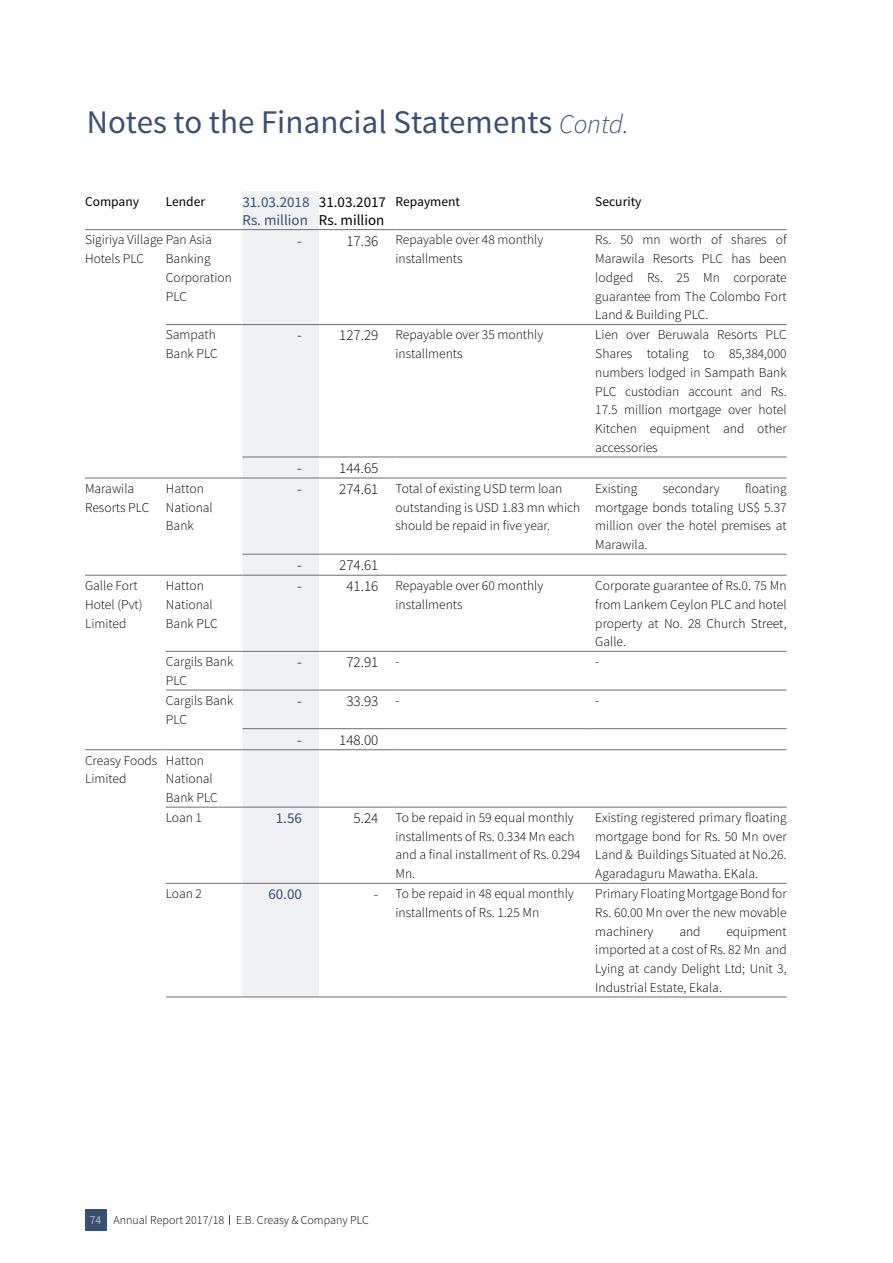
<style>
.page{position:relative;width:893px;height:1263px;background:#fff}
.page>*{position:absolute;margin:0;border:0;box-sizing:border-box;transform-origin:0 0}
.t1{font:33px "Source Sans Pro";color:#385072}
.t2{font:15px/17.2px "Source Sans Pro";color:#385072}
.t3{font:300 15px "Source Sans Pro";color:#000}
.t4{font:15px/17.2px "Source Sans Pro";color:#000}
.t5{font:300 13.5px/18.8px "Source Sans Pro";color:#000}
.t6{font:13.5px "Source Sans Pro";color:#000}
.t7{font:300 12px "Source Sans Pro";color:#000}
.s1{font-weight:300;font-style:italic;font-size:27px}
.s2{font-size:15px}
.s3{font-size:13.5px}
.s4{color:#fff}
</style>
<div class="page">
<div style="left:85px;top:1209px;width:21px;height:21px;background:#385072"></div>
<div style="left:242px;top:191px;width:77px;height:806px;background:#eff1f4"></div>
<hr style="left:166px;top:807px;width:76px;height:1px;background:#6d6e71">
<hr style="left:242px;top:807px;width:77px;height:1px;background:#6d6e71">
<hr style="left:319px;top:807px;width:76px;height:1px;background:#6d6e71">
<hr style="left:395px;top:807px;width:196px;height:1px;background:#6d6e71">
<hr style="left:591px;top:807px;width:196px;height:1px;background:#6d6e71">
<hr style="left:166px;top:883px;width:76px;height:1px;background:#6d6e71">
<hr style="left:242px;top:883px;width:77px;height:1px;background:#6d6e71">
<hr style="left:319px;top:883px;width:76px;height:1px;background:#6d6e71">
<hr style="left:395px;top:883px;width:196px;height:1px;background:#6d6e71">
<hr style="left:591px;top:883px;width:196px;height:1px;background:#6d6e71">
<hr style="left:166px;top:997px;width:76px;height:1px;background:#6d6e71">
<hr style="left:242px;top:997px;width:77px;height:1px;background:#6d6e71">
<hr style="left:319px;top:997px;width:76px;height:1px;background:#6d6e71">
<hr style="left:395px;top:997px;width:196px;height:1px;background:#6d6e71">
<hr style="left:591px;top:997px;width:196px;height:1px;background:#6d6e71">
<hr style="left:166px;top:229px;width:76px;height:1px;background:#6d6e71">
<hr style="left:242px;top:229px;width:77px;height:1px;background:#6d6e71">
<hr style="left:319px;top:229px;width:76px;height:1px;background:#6d6e71">
<hr style="left:395px;top:229px;width:196px;height:1px;background:#6d6e71">
<hr style="left:591px;top:229px;width:196px;height:1px;background:#6d6e71">
<hr style="left:85px;top:229px;width:81px;height:1px;background:#6d6e71">
<hr style="left:166px;top:324px;width:76px;height:1px;background:#6d6e71">
<hr style="left:242px;top:324px;width:77px;height:1px;background:#6d6e71">
<hr style="left:319px;top:324px;width:76px;height:1px;background:#6d6e71">
<hr style="left:395px;top:324px;width:196px;height:1px;background:#6d6e71">
<hr style="left:591px;top:324px;width:196px;height:1px;background:#6d6e71">
<hr style="left:242px;top:554px;width:77px;height:1px;background:#6d6e71">
<hr style="left:319px;top:554px;width:76px;height:1px;background:#6d6e71">
<hr style="left:395px;top:554px;width:196px;height:1px;background:#6d6e71">
<hr style="left:591px;top:554px;width:196px;height:1px;background:#6d6e71">
<hr style="left:242px;top:575px;width:77px;height:1px;background:#6d6e71">
<hr style="left:319px;top:575px;width:76px;height:1px;background:#6d6e71">
<hr style="left:395px;top:575px;width:196px;height:1px;background:#6d6e71">
<hr style="left:591px;top:575px;width:196px;height:1px;background:#6d6e71">
<hr style="left:85px;top:575px;width:81px;height:1px;background:#6d6e71">
<hr style="left:166px;top:575px;width:76px;height:1px;background:#6d6e71">
<hr style="left:85px;top:478px;width:81px;height:1px;background:#6d6e71">
<hr style="left:166px;top:478px;width:76px;height:1px;background:#6d6e71">
<hr style="left:242px;top:478px;width:77px;height:1px;background:#6d6e71">
<hr style="left:319px;top:478px;width:76px;height:1px;background:#6d6e71">
<hr style="left:395px;top:478px;width:196px;height:1px;background:#6d6e71">
<hr style="left:591px;top:478px;width:196px;height:1px;background:#6d6e71">
<hr style="left:85px;top:749px;width:81px;height:1px;background:#6d6e71">
<hr style="left:166px;top:749px;width:76px;height:1px;background:#6d6e71">
<hr style="left:242px;top:749px;width:77px;height:1px;background:#6d6e71">
<hr style="left:319px;top:749px;width:76px;height:1px;background:#6d6e71">
<hr style="left:395px;top:749px;width:196px;height:1px;background:#6d6e71">
<hr style="left:591px;top:749px;width:196px;height:1px;background:#6d6e71">
<hr style="left:242px;top:457px;width:77px;height:1px;background:#6d6e71">
<hr style="left:319px;top:457px;width:76px;height:1px;background:#6d6e71">
<hr style="left:395px;top:457px;width:196px;height:1px;background:#6d6e71">
<hr style="left:591px;top:457px;width:196px;height:1px;background:#6d6e71">
<hr style="left:166px;top:651px;width:76px;height:1px;background:#6d6e71">
<hr style="left:242px;top:651px;width:77px;height:1px;background:#6d6e71">
<hr style="left:319px;top:651px;width:76px;height:1px;background:#6d6e71">
<hr style="left:395px;top:651px;width:196px;height:1px;background:#6d6e71">
<hr style="left:591px;top:651px;width:196px;height:1px;background:#6d6e71">
<hr style="left:166px;top:690px;width:76px;height:1px;background:#6d6e71">
<hr style="left:242px;top:690px;width:77px;height:1px;background:#6d6e71">
<hr style="left:319px;top:690px;width:76px;height:1px;background:#6d6e71">
<hr style="left:395px;top:690px;width:196px;height:1px;background:#6d6e71">
<hr style="left:591px;top:690px;width:196px;height:1px;background:#6d6e71">
<hr style="left:242px;top:728px;width:77px;height:1px;background:#6d6e71">
<hr style="left:319px;top:728px;width:76px;height:1px;background:#6d6e71">
<hr style="left:395px;top:728px;width:196px;height:1px;background:#6d6e71">
<hr style="left:591px;top:728px;width:196px;height:1px;background:#6d6e71">
<h1 class="t1" style="left:87px;top:101px;width:543px">Notes to the Financial Statements <span class="s1">Contd.</span></h1>
<p class="t6" style="left:85px;top:193px;width:56px">Company</p>
<p class="t6" style="left:166px;top:193px;width:41px">Lender</p>
<p class="t2" style="left:242px;top:194px;width:69px">31.03.2018<br>Rs. million</p>
<p class="t4" style="left:319px;top:194px;width:69px">31.03.2017<br>Rs. million</p>
<p class="t6" style="left:395px;top:193px;width:66px">Repayment</p>
<p class="t6" style="left:595px;top:193px;width:48px">Security</p>
<p class="t5" style="left:85px;top:231px;width:128px">Sigiriya Village Pan Asia<br>Hotels PLC</p>
<p class="t2" style="left:297px;top:232px;width:6px">-</p>
<p class="t5" style="left:395px;top:231px;width:149px;text-indent:-49px"><span class="s2">17.36</span> Repayable over 48 monthly installments</p>
<p class="t5" style="left:595px;top:231px;width:193px;text-align:justify">Rs. 50 mn worth of shares of Marawila Resorts PLC has been lodged Rs. 25 Mn corporate guarantee from The Colombo Fort Land &amp; Building PLC.</p>
<p class="t5" style="left:166px;top:249px;width:68px">Banking<br>Corporation<br>PLC</p>
<p class="t5" style="left:166px;top:326px;width:53px">Sampath<br>Bank PLC</p>
<p class="t2" style="left:297px;top:327px;width:6px">-</p>
<p class="t5" style="left:395px;top:326px;width:149px;text-indent:-56px"><span class="s2">127.29</span> Repayable over 35 monthly installments</p>
<p class="t5" style="left:595px;top:326px;width:193px;text-align:justify">Lien over Beruwala Resorts PLC Shares totaling to 85,384,000 numbers lodged in Sampath Bank PLC custodian account and Rs.<br>17.5 million mortgage over hotel Kitchen equipment and other accessories</p>
<p class="t2" style="left:297px;top:460px;width:6px">-</p>
<p class="t3" style="left:339px;top:459px;width:41px">144.65</p>
<p class="t5" style="left:85px;top:479px;width:66px">Marawila<br>Resorts PLC</p>
<p class="t5" style="left:166px;top:479px;width:48px">Hatton<br>National<br>Bank</p>
<p class="t2" style="left:297px;top:481px;width:6px">-</p>
<p class="t5" style="left:395px;top:479px;width:186px;text-indent:-56px"><span class="s2">274.61</span> Total of existing USD term loan outstanding is USD 1.83 mn which should be repaid in five year.</p>
<p class="t5" style="left:595px;top:479px;width:44px">Existing</p>
<p class="t5" style="left:663px;top:479px;width:58px">secondary</p>
<p class="t5" style="left:595px;top:479px;width:193px;text-align:justify;text-indent:150px">floating mortgage bonds totaling US$ 5.37 million over the hotel premises at Marawila.</p>
<p class="t2" style="left:297px;top:557px;width:6px">-</p>
<p class="t3" style="left:339px;top:556px;width:41px">274.61</p>
<p class="t5" style="left:85px;top:576px;width:59px">Galle Fort<br>Hotel (Pvt)<br>Limited</p>
<p class="t5" style="left:166px;top:576px;width:53px">Hatton<br>National<br>Bank PLC</p>
<p class="t2" style="left:297px;top:578px;width:6px">-</p>
<p class="t5" style="left:395px;top:576px;width:149px;text-indent:-49px"><span class="s2">41.16</span> Repayable over 60 monthly installments</p>
<p class="t5" style="left:595px;top:576px;width:193px;text-align:justify">Corporate guarantee of Rs.0. 75 Mn from Lankem Ceylon PLC and hotel property at No. 28 Church Street, Galle.</p>
<p class="t5" style="left:166px;top:652px;width:69px">Cargils Bank<br>PLC</p>
<p class="t2" style="left:297px;top:654px;width:6px">-</p>
<p class="t3" style="left:346px;top:653px;width:55px">72.91 <span class="s3">-</span></p>
<p class="t5" style="left:595px;top:652px;width:6px">-</p>
<p class="t5" style="left:166px;top:691px;width:69px">Cargils Bank<br>PLC</p>
<p class="t2" style="left:297px;top:693px;width:6px">-</p>
<p class="t3" style="left:346px;top:692px;width:55px">33.93 <span class="s3">-</span></p>
<p class="t5" style="left:595px;top:691px;width:6px">-</p>
<p class="t2" style="left:297px;top:731px;width:6px">-</p>
<p class="t3" style="left:339px;top:730px;width:41px">148.00</p>
<p class="t5" style="left:85px;top:751px;width:74px">Creasy Foods<br>Limited</p>
<p class="t5" style="left:166px;top:750px;width:53px;line-height:19.2px">Hatton<br>National<br>Bank PLC<br>Loan 1</p>
<p class="t2" style="left:276px;top:810px;width:28px">1.56</p>
<p class="t5" style="left:395px;top:808px;width:187px;text-indent:-42px"><span class="s2">5.24</span> To be repaid in 59 equal monthly installments of Rs. 0.334 Mn each and a final installment of Rs. 0.294<br>Mn.</p>
<p class="t5" style="left:595px;top:808px;width:193px;text-align:justify">Existing registered primary floating mortgage bond for Rs. 50 Mn over Land &amp; Buildings Situated at No.26.<br>Agaradaguru Mawatha. EKala.</p>
<p class="t5" style="left:166px;top:884px;width:38px">Loan 2</p>
<p class="t2" style="left:268px;top:886px;width:35px">60.00</p>
<p class="t5" style="left:395px;top:884px;width:180px;text-indent:-21px"><span class="s2">-</span> To be repaid in 48 equal monthly installments of Rs. 1.25 Mn</p>
<p class="t5" style="left:595px;top:884px;width:193px;text-align:justify">Primary Floating Mortgage Bond for Rs. 60.00 Mn over the new movable machinery</p>
<p class="t5" style="left:679px;top:922px;width:23px">and</p>
<p class="t5" style="left:595px;top:922px;width:193px;text-align:justify;text-indent:131px">equipment imported at a cost of Rs. 82 Mn and Lying at candy Delight Ltd; Unit 3, Industrial Estate, Ekala.</p>
<p class="t7" style="left:90px;top:1213px;width:280px"><span class="s4">74</span> Annual Report 2017/18 E.B. Creasy &amp; Company PLC</p>
</div>
